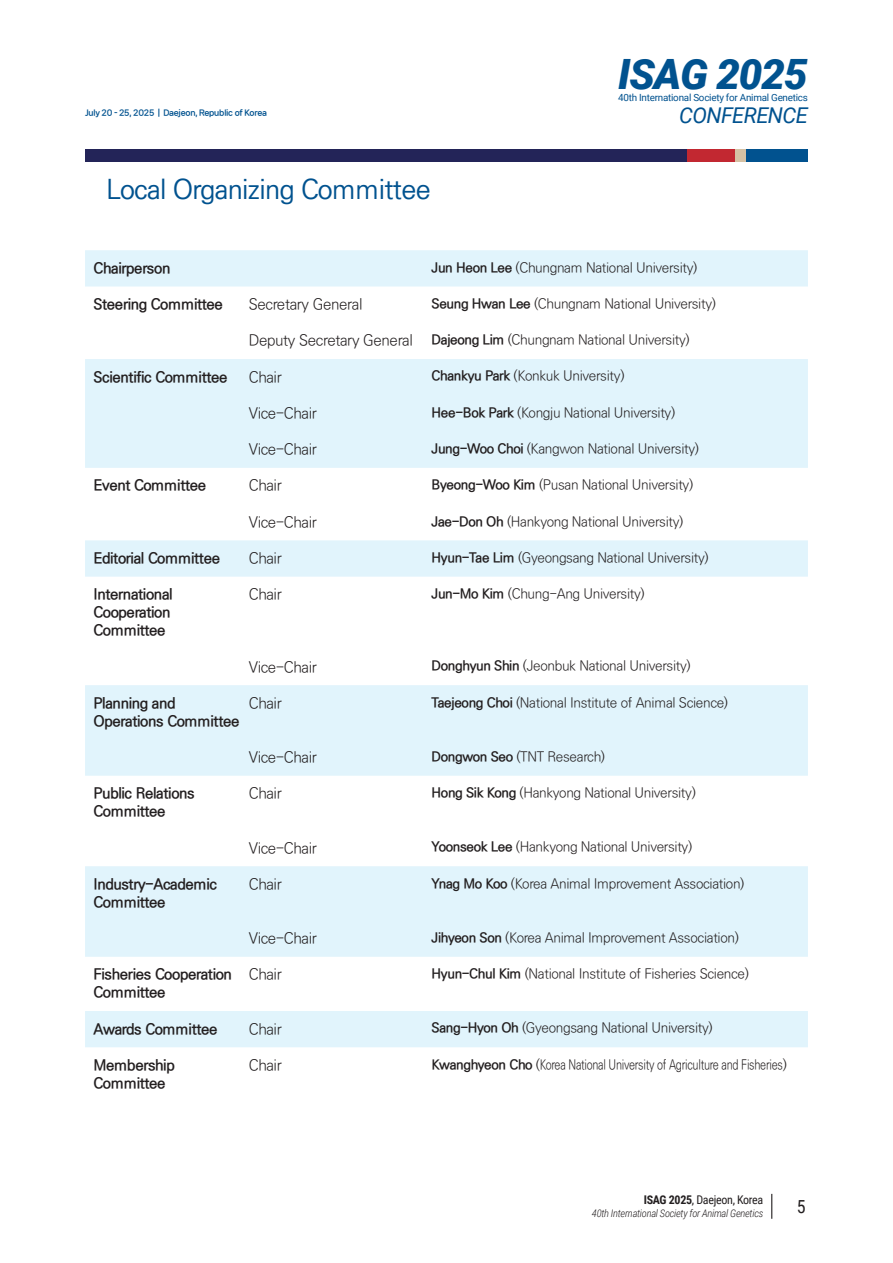
<style>
.page{position:relative;width:893px;height:1263px;background:#fff}
.page>*{position:absolute;margin:0;border:0;box-sizing:border-box;transform-origin:0 0}
.t1{font:italic 900 41.85px "Roboto";letter-spacing:-.025em;color:#01528f}
.t2{font:500 27px "Ko Pub World Dotum";letter-spacing:-.025em;color:#01528f}
.t3{font:italic 21.75px "Roboto";letter-spacing:-.025em;color:#01528f}
.t4{font:18px "Roboto Condensed";color:#231f20}
.t5{font:700 15px/18px "Ko Pub World Dotum";letter-spacing:-.025em;color:#231f20}
.t6{font:300 15px "Ko Pub World Dotum";letter-spacing:-.025em;color:#231f20}
.t7{font:300 13.5px "Ko Pub World Dotum";letter-spacing:-.025em;color:#231f20}
.t8{font:12px "Roboto Condensed";letter-spacing:-.025em;color:#231f20}
.t9{font:italic 300 10.5px "Roboto Condensed";letter-spacing:-.025em;color:#231f20}
.t10{font:9.9px "Roboto";letter-spacing:-.025em;color:#01528f}
.t11{font:7.8px "Nanum Square Neo TTF d Eb";letter-spacing:-.025em;color:#01528f}
.s1{font-weight:700}
.s2{font-size:15px}
</style>
<div class="page">
<div style="left:85px;top:149px;width:723px;height:13px;background:#232458"></div>
<div style="left:687px;top:149px;width:48px;height:13px;background:#c22831"></div>
<div style="left:735px;top:149px;width:12px;height:13px;background:#d5c1a4"></div>
<div style="left:747px;top:149px;width:61px;height:13px;background:#01528f"></div>
<svg style="left:771px;top:1194px;width:1px;height:25px"></svg>
<div style="left:85px;top:250px;width:723px;height:36px;background:#e1f4fc"></div>
<svg style="left:85px;top:359px;width:723px;height:688px;fill:#e1f4fc"></svg>
<p class="t11" style="left:85px;top:108px;width:183px">July 20 - 25, 2025 | Daejeon, Republic of Korea</p>
<h2 class="t2" style="left:106px;top:171px;width:326px">Local Organizing Committee</h2>
<h1 class="t1" style="left:618px;top:45px;width:191px">ISAG 2025</h1>
<p class="t10" style="left:618px;top:91px;width:191px">40th International Society for Animal Genetics</p>
<h3 class="t3" style="left:679px;top:100px;width:130px">CONFERENCE</h3>
<p class="t5" style="left:94px;top:260px;width:78px">Chairperson</p>
<p class="t7" style="left:432px;top:258px;width:267px"><span class="s1">Jun Heon Lee</span> (Chungnam National University)</p>
<p class="t5" style="left:94px;top:296px;width:131px">Steering Committee</p>
<p class="t6" style="left:249px;top:294px;width:115px">Secretary General</p>
<p class="t7" style="left:432px;top:294px;width:286px"><span class="s1">Seung Hwan Lee</span> (Chungnam National University)</p>
<p class="t7" style="left:249px;top:331px;width:442px"><span class="s2">Deputy Secretary General</span> <span class="s1">Dajeong Lim</span> (Chungnam National University)</p>
<p class="t5" style="left:94px;top:369px;width:136px">Scientific Committee</p>
<p class="t6" style="left:249px;top:367px;width:35px">Chair</p>
<p class="t7" style="left:432px;top:367px;width:194px"><span class="s1">Chankyu Park</span> (Konkuk University)</p>
<p class="t6" style="left:249px;top:403px;width:70px">Vice-Chair</p>
<p class="t7" style="left:432px;top:403px;width:245px"><span class="s1">Hee-Bok Park</span> (Kongju National University)</p>
<p class="t6" style="left:249px;top:439px;width:70px">Vice-Chair</p>
<p class="t7" style="left:432px;top:439px;width:269px"><span class="s1">Jung-Woo Choi</span> (Kangwon National University)</p>
<p class="t5" style="left:94px;top:477px;width:114px">Event Committee</p>
<p class="t6" style="left:249px;top:475px;width:35px">Chair</p>
<p class="t7" style="left:432px;top:476px;width:263px"><span class="s1">Byeong-Woo Kim</span> (Pusan National University)</p>
<p class="t6" style="left:249px;top:512px;width:70px">Vice-Chair</p>
<p class="t7" style="left:432px;top:512px;width:253px"><span class="s1">Jae-Don Oh</span> (Hankyong National University)</p>
<p class="t5" style="left:94px;top:550px;width:128px">Editorial Committee</p>
<p class="t6" style="left:249px;top:548px;width:35px">Chair</p>
<p class="t7" style="left:432px;top:548px;width:279px"><span class="s1">Hyun-Tae Lim</span> (Gyeongsang National University)</p>
<p class="t5" style="left:94px;top:586px;width:81px">International<br>Cooperation<br>Committee</p>
<p class="t6" style="left:249px;top:584px;width:35px">Chair</p>
<p class="t7" style="left:432px;top:584px;width:215px"><span class="s1">Jun-Mo Kim</span> (Chung-Ang University)</p>
<p class="t6" style="left:249px;top:656px;width:70px">Vice-Chair</p>
<p class="t7" style="left:432px;top:657px;width:261px"><span class="s1">Donghyun Shin</span> (Jeonbuk National University)</p>
<p class="t5" style="left:94px;top:695px;width:148px">Planning and<br>Operations Committee</p>
<p class="t6" style="left:249px;top:693px;width:35px">Chair</p>
<p class="t7" style="left:432px;top:693px;width:298px"><span class="s1">Taejeong Choi</span> (National Institute of Animal Science)</p>
<p class="t6" style="left:249px;top:747px;width:70px">Vice-Chair</p>
<p class="t7" style="left:432px;top:747px;width:175px"><span class="s1">Dongwon Seo</span> (TNT Research)</p>
<p class="t5" style="left:94px;top:785px;width:103px">Public Relations<br>Committee</p>
<p class="t6" style="left:249px;top:783px;width:35px">Chair</p>
<p class="t7" style="left:432px;top:783px;width:266px"><span class="s1">Hong Sik Kong</span> (Hankyong National University)</p>
<p class="t6" style="left:249px;top:837px;width:70px">Vice-Chair</p>
<p class="t7" style="left:432px;top:838px;width:262px"><span class="s1">Yoonseok Lee</span> (Hankyong National University)</p>
<p class="t5" style="left:94px;top:876px;width:125px">Industry-Academic<br>Committee</p>
<p class="t6" style="left:249px;top:874px;width:35px">Chair</p>
<p class="t7" style="left:432px;top:874px;width:314px"><span class="s1">Ynag Mo Koo</span> (Korea Animal Improvement Association)</p>
<p class="t6" style="left:249px;top:928px;width:70px">Vice-Chair</p>
<p class="t7" style="left:432px;top:928px;width:309px"><span class="s1">Jihyeon Son</span> (Korea Animal Improvement Association)</p>
<p class="t5" style="left:94px;top:966px;width:140px">Fisheries Cooperation<br>Committee</p>
<p class="t6" style="left:249px;top:964px;width:35px">Chair</p>
<p class="t7" style="left:432px;top:964px;width:319px"><span class="s1">Hyun-Chul Kim</span> (National Institute of Fisheries Science)</p>
<p class="t5" style="left:94px;top:1021px;width:126px">Awards Committee</p>
<p class="t6" style="left:249px;top:1018px;width:35px">Chair</p>
<p class="t7" style="left:432px;top:1019px;width:283px"><span class="s1">Sang-Hyon Oh</span> (Gyeongsang National University)</p>
<p class="t5" style="left:94px;top:1057px;width:83px">Membership<br>Committee</p>
<p class="t6" style="left:249px;top:1055px;width:35px">Chair</p>
<p class="t7" style="left:432px;top:1055px;width:357px"><span class="s1">Kwanghyeon Cho</span> (Korea National University of Agriculture and Fisheries)</p>
<p class="t8" style="left:644px;top:1191px;width:121px"><span class="s1">ISAG 2025</span>, Daejeon, Korea</p>
<p class="t9" style="left:592px;top:1206px;width:173px">40th International Society for Animal Genetics</p>
<h3 class="t4" style="left:797px;top:1194px;width:10px">5</h3>
</div>
